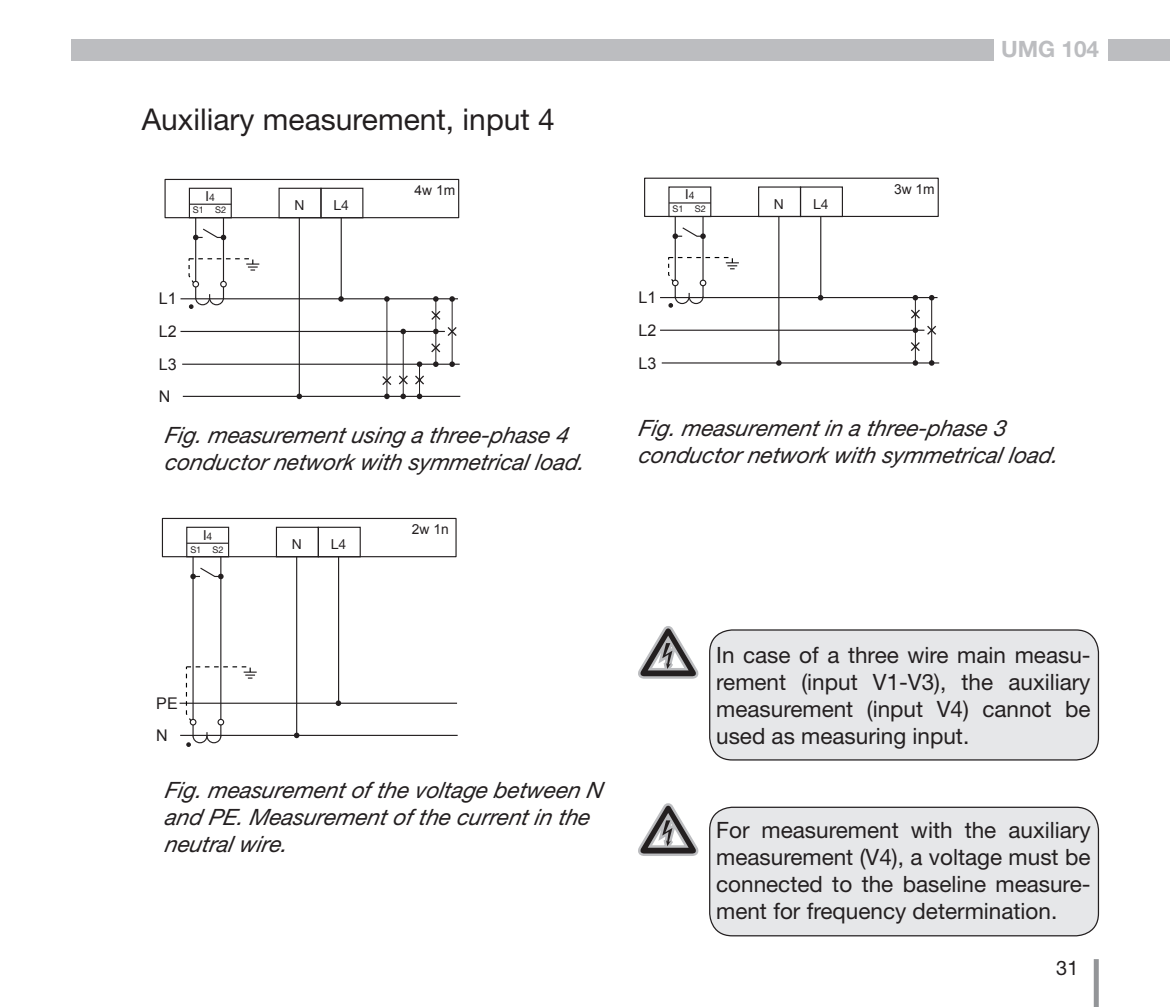
<style>
.page{position:relative;width:1170px;height:1007px;background:#fff}
.page>*{position:absolute;margin:0;border:0;box-sizing:border-box;transform-origin:0 0}
.t1{font:30px "Helvetica Neue LT";color:#231f20}
.t2{font:22.5px/27px "Helvetica Neue LT";color:#231f20;text-align:justify}
.t3{font:italic 22.5px/27px "Helvetica Neue LT";color:#231f20}
.t4{font:700 22.5px "Helvetica Neue LT";color:#bcbdc0}
.t5{font:20px "Helvetica Neue LT";color:#231f20}
.t6{font:16px "Arial";color:#231f20}
.t7{font:13.75px "Helvetica Neue LT";color:#231f20}
.t8{font:13.75px "Arial";color:#231f20}
.t9{font:9.25px "Helvetica Neue LT";color:#231f20}
.s1{font-size:10.25px}
</style>
<div class="page">
<div style="left:1093px;top:958px;width:5px;height:48px;background:#939598"></div>
<div style="left:1107px;top:39px;width:62px;height:21px;background:#bcbdc0"></div>
<div style="left:71px;top:39px;width:922px;height:21px;background:#bcbdc0"></div>
<svg style="left:644px;top:177px;width:295px;height:40px"></svg>
<hr style="left:931px;top:298px;width:1px;height:65px;background:#231f20">
<hr style="left:914px;top:298px;width:1px;height:65px;background:#231f20">
<div style="left:668px;top:186px;width:43px;height:31px;border:1px solid #231f20"></div>
<hr style="left:660px;top:297px;width:277px;height:1px;background:#231f20">
<hr style="left:660px;top:329px;width:264px;height:2px;background:#231f20">
<hr style="left:661px;top:362px;width:278px;height:1px;background:#231f20">
<hr style="left:702px;top:216px;width:1px;height:64px;background:#231f20">
<hr style="left:674px;top:216px;width:1px;height:64px;background:#231f20">
<hr style="left:669px;top:202px;width:41px;height:1px;background:#231f20">
<svg style="left:912px;top:295px;width:6px;height:5px"></svg>
<svg style="left:928px;top:295px;width:6px;height:5px"></svg>
<svg style="left:912px;top:360px;width:6px;height:5px"></svg>
<svg style="left:928px;top:360px;width:6px;height:5px"></svg>
<svg style="left:667px;top:256px;width:71px;height:52px"></svg>
<svg style="left:672px;top:226px;width:33px;height:13px"></svg>
<svg style="left:909px;top:308px;width:27px;height:44px"></svg>
<div style="left:799px;top:186px;width:43px;height:31px;border:1px solid #231f20"></div>
<div style="left:758px;top:186px;width:43px;height:31px;border:1px solid #231f20"></div>
<svg style="left:776px;top:360px;width:5px;height:5px"></svg>
<hr style="left:778px;top:216px;width:1px;height:147px;background:#231f20">
<hr style="left:820px;top:216px;width:1px;height:82px;background:#231f20">
<svg style="left:817px;top:295px;width:6px;height:5px"></svg>
<svg style="left:164px;top:178px;width:296px;height:41px"></svg>
<hr style="left:451px;top:299px;width:1px;height:65px;background:#231f20">
<hr style="left:386px;top:299px;width:1px;height:97px;background:#231f20">
<hr style="left:435px;top:299px;width:1px;height:65px;background:#231f20">
<hr style="left:419px;top:364px;width:1px;height:32px;background:#231f20">
<hr style="left:403px;top:331px;width:1px;height:65px;background:#231f20">
<div style="left:189px;top:188px;width:43px;height:30px;border:1px solid #231f20"></div>
<hr style="left:183px;top:396px;width:277px;height:1px;background:#231f20">
<hr style="left:180px;top:298px;width:278px;height:1px;background:#231f20">
<hr style="left:180px;top:331px;width:265px;height:1px;background:#231f20">
<hr style="left:182px;top:363px;width:277px;height:2px;background:#231f20">
<hr style="left:223px;top:218px;width:1px;height:64px;background:#231f20">
<hr style="left:195px;top:218px;width:1px;height:64px;background:#231f20">
<hr style="left:189px;top:203px;width:42px;height:2px;background:#231f20">
<svg style="left:433px;top:296px;width:5px;height:6px"></svg>
<svg style="left:449px;top:296px;width:6px;height:6px"></svg>
<svg style="left:384px;top:296px;width:5px;height:6px"></svg>
<svg style="left:384px;top:393px;width:5px;height:6px"></svg>
<svg style="left:400px;top:393px;width:6px;height:6px"></svg>
<svg style="left:417px;top:393px;width:5px;height:6px"></svg>
<svg style="left:188px;top:257px;width:71px;height:52px"></svg>
<svg style="left:193px;top:227px;width:33px;height:13px"></svg>
<svg style="left:381px;top:309px;width:77px;height:77px"></svg>
<div style="left:320px;top:188px;width:43px;height:30px;border:1px solid #231f20"></div>
<div style="left:278px;top:188px;width:43px;height:30px;border:1px solid #231f20"></div>
<svg style="left:296px;top:393px;width:6px;height:6px"></svg>
<hr style="left:299px;top:218px;width:1px;height:178px;background:#231f20">
<hr style="left:340px;top:217px;width:2px;height:82px;background:#231f20">
<svg style="left:338px;top:296px;width:6px;height:6px"></svg>
<svg style="left:161px;top:517px;width:296px;height:40px"></svg>
<div style="left:186px;top:526px;width:43px;height:31px;border:1px solid #231f20"></div>
<hr style="left:180px;top:734px;width:277px;height:1px;background:#231f20">
<hr style="left:179px;top:702px;width:278px;height:1px;background:#231f20">
<hr style="left:220px;top:556px;width:1px;height:163px;background:#231f20">
<hr style="left:192px;top:556px;width:2px;height:163px;background:#231f20">
<hr style="left:187px;top:542px;width:41px;height:1px;background:#231f20">
<svg style="left:185px;top:665px;width:72px;height:81px"></svg>
<svg style="left:190px;top:566px;width:33px;height:13px"></svg>
<div style="left:318px;top:526px;width:43px;height:31px;border:1px solid #231f20"></div>
<div style="left:276px;top:526px;width:43px;height:31px;border:1px solid #231f20"></div>
<svg style="left:294px;top:732px;width:5px;height:6px"></svg>
<hr style="left:296px;top:556px;width:1px;height:179px;background:#231f20">
<hr style="left:338px;top:556px;width:1px;height:147px;background:#231f20">
<svg style="left:335px;top:700px;width:6px;height:6px"></svg>
<div style="left:709px;top:630px;width:389px;height:129px;background:#e6e7e9;border-radius:22px"></div>
<div style="left:709px;top:629px;width:389px;height:131px;border:1px solid #231f20;border-radius:22px"></div>
<div style="left:709px;top:807px;width:389px;height:128px;background:#e6e7e9;border-radius:22px"></div>
<div style="left:709px;top:806px;width:389px;height:130px;border:1px solid #231f20;border-radius:22px"></div>
<svg style="left:638px;top:626px;width:61px;height:53px"></svg>
<svg style="left:638px;top:803px;width:61px;height:53px"></svg>
<p class="t4" style="left:1001px;top:35px;width:99px">UMG 104</p>
<h1 class="t1" style="left:142px;top:101px;width:414px">Auxiliary measurement, input 4</h1>
<p class="t7" style="left:206px;top:187px;width:11px">I<span class="s1">4</span></p>
<p class="t9" style="left:193px;top:205px;width:35px">S1 S2</p>
<p class="t7" style="left:294px;top:197px;width:11px">N</p>
<p class="t7" style="left:333px;top:197px;width:17px">L4</p>
<p class="t8" style="left:414px;top:181px;width:42px">4w 1m</p>
<p class="t7" style="left:685px;top:186px;width:11px">I<span class="s1">4</span></p>
<p class="t9" style="left:672px;top:203px;width:35px">S1 S2</p>
<p class="t7" style="left:773px;top:195px;width:11px">N</p>
<p class="t7" style="left:813px;top:195px;width:17px">L4</p>
<p class="t8" style="left:894px;top:180px;width:42px">3w 1m</p>
<p class="t6" style="left:159px;top:288px;width:19px">L1</p>
<p class="t6" style="left:638px;top:286px;width:19px">L1</p>
<p class="t6" style="left:159px;top:321px;width:19px">L2</p>
<p class="t6" style="left:638px;top:320px;width:19px">L2</p>
<p class="t6" style="left:159px;top:354px;width:19px">L3</p>
<p class="t6" style="left:638px;top:352px;width:19px">L3</p>
<p class="t6" style="left:159px;top:386px;width:13px">N</p>
<p class="t3" style="left:164px;top:421px;width:425px">Fig. measurement using a three-phase 4 conductor network with symmetrical load.</p>
<p class="t3" style="left:638px;top:414px;width:425px">Fig. measurement in a three-phase 3 conductor network with symmetrical load.</p>
<p class="t7" style="left:203px;top:526px;width:11px">I<span class="s1">4</span></p>
<p class="t9" style="left:190px;top:543px;width:35px">S1 S2</p>
<p class="t6" style="left:156px;top:692px;width:23px">PE</p>
<p class="t6" style="left:156px;top:725px;width:13px">N</p>
<p class="t7" style="left:292px;top:535px;width:11px">N</p>
<p class="t7" style="left:331px;top:535px;width:17px">L4</p>
<p class="t8" style="left:412px;top:520px;width:38px">2w 1n</p>
<p class="t3" style="left:164px;top:775px;width:444px">Fig. measurement of the voltage between N and PE. Measurement of the current in the neutral wire.</p>
<p class="t2" style="left:716px;top:641px;width:376px">In case of a three wire main measu&shy;rement (input V1-V3), the auxiliary measurement (input V4) cannot be used as measuring input.</p>
<p class="t2" style="left:716px;top:815px;width:376px">For measurement with the auxiliary measurement (V4), a voltage must be connected to the baseline measure&shy;ment for frequency determination.</p>
<p class="t5" style="left:1056px;top:955px;width:24px">31</p>
</div>
